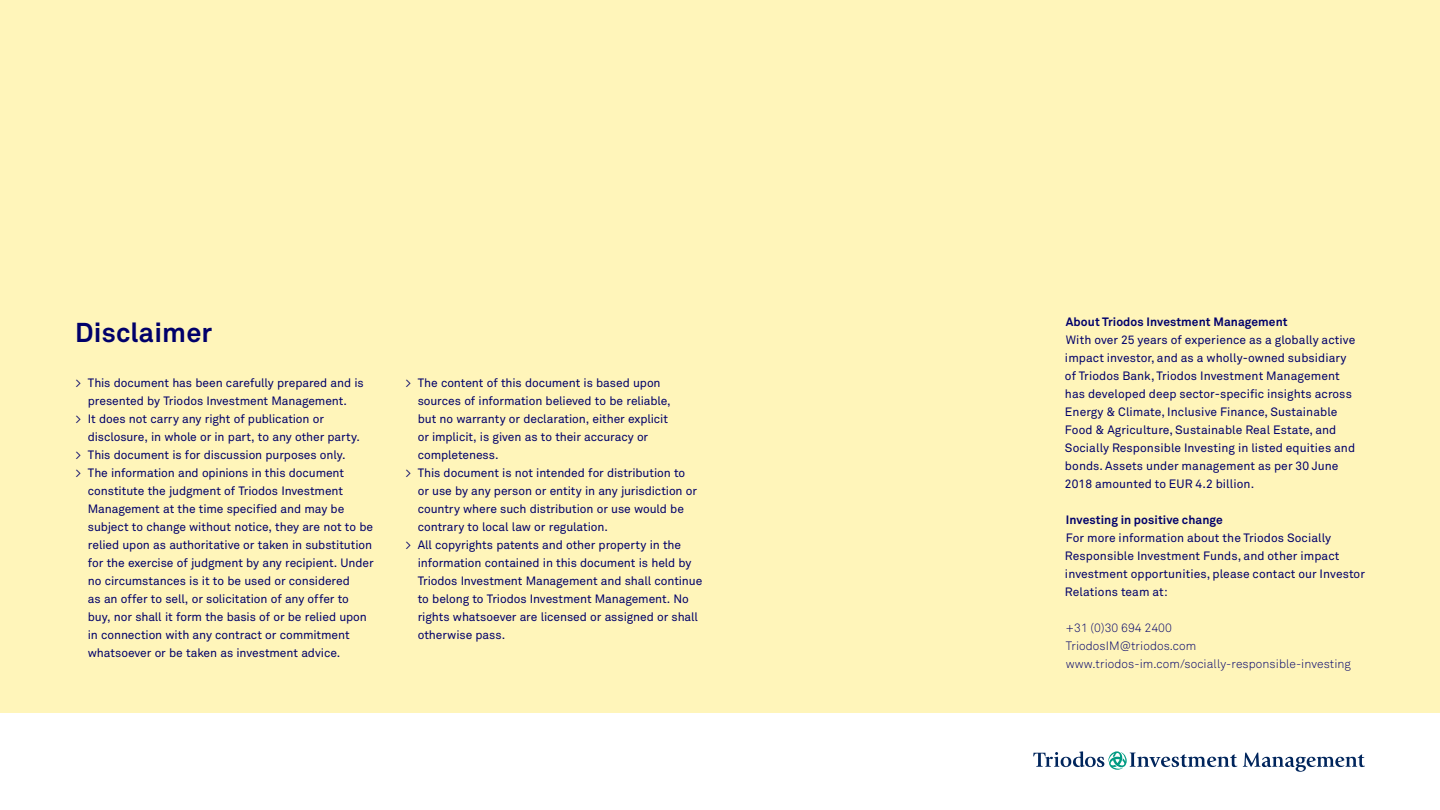
<style>
.page{position:relative;width:1440px;height:810px;background:#fff}
.page>*{position:absolute;margin:0;border:0;box-sizing:border-box;transform-origin:0 0}
.t1{font:700 27px "Akkurat Pro";letter-spacing:.005em;color:#00006a}
.t2{font:12px "Akkurat Pro";letter-spacing:-.01em;color:#00006a}
.t3{font:12px/18px "Akkurat Pro";letter-spacing:.005em;color:#00006b}
.t4{font:12px/18px "Akkurat Light Pro";letter-spacing:.005em;color:#00006b}
.t5{font:700 12px "Akkurat Pro";letter-spacing:.005em;color:#00006b}
</style>
<div class="page">
<div style="left:0;top:0;width:1440px;height:712px;background:#fff5ba"></div>
<svg style="left:1033px;top:751px;width:204px;height:19px"></svg>
<svg style="left:1243px;top:753px;width:122px;height:19px"></svg>
<h1 class="t1" style="left:75px;top:316px;width:138px">Disclaimer</h1>
<p class="t2" style="left:76px;top:376px;width:290px">&gt; This document has been carefully prepared and is</p>
<p class="t2" style="left:88px;top:394px;width:261px">presented by Triodos Investment Management.</p>
<p class="t2" style="left:76px;top:412px;width:250px">&gt; It does not carry any right of publication or</p>
<p class="t2" style="left:88px;top:430px;width:274px">disclosure, in whole or in part, to any other party.</p>
<p class="t2" style="left:76px;top:448px;width:271px">&gt; This document is for discussion purposes only.</p>
<p class="t2" style="left:76px;top:466px;width:270px">&gt; The information and opinions in this document</p>
<p class="t2" style="left:88px;top:484px;width:257px">constitute the judgment of Triodos Investment</p>
<p class="t2" style="left:88px;top:502px;width:258px">Management at the time specified and may be</p>
<p class="t2" style="left:88px;top:520px;width:287px">subject to change without notice, they are not to be</p>
<p class="t2" style="left:88px;top:538px;width:286px">relied upon as authoritative or taken in substitution</p>
<p class="t2" style="left:88px;top:556px;width:287px">for the exercise of judgment by any recipient. Under</p>
<p class="t2" style="left:88px;top:574px;width:263px">no circumstances is it to be used or considered</p>
<p class="t2" style="left:88px;top:592px;width:263px">as an offer to sell, or solicitation of any offer to</p>
<p class="t2" style="left:88px;top:610px;width:280px">buy, nor shall it form the basis of or be relied upon</p>
<p class="t2" style="left:88px;top:628px;width:263px">in connection with any contract or commitment</p>
<p class="t2" style="left:88px;top:646px;width:254px">whatsoever or be taken as investment advice.</p>
<p class="t2" style="left:405px;top:376px;width:257px">&gt; The content of this document is based upon</p>
<p class="t2" style="left:418px;top:394px;width:255px">sources of information believed to be reliable,</p>
<p class="t2" style="left:418px;top:412px;width:252px">but no warranty or declaration, either explicit</p>
<p class="t2" style="left:418px;top:430px;width:232px">or implicit, is given as to their accuracy or</p>
<p class="t2" style="left:418px;top:448px;width:82px">completeness.</p>
<p class="t2" style="left:405px;top:466px;width:281px">&gt; This document is not intended for distribution to</p>
<p class="t2" style="left:418px;top:484px;width:281px">or use by any person or entity in any jurisdiction or</p>
<p class="t2" style="left:418px;top:502px;width:268px">country where such distribution or use would be</p>
<p class="t2" style="left:418px;top:520px;width:192px">contrary to local law or regulation.</p>
<p class="t2" style="left:405px;top:538px;width:277px">&gt; All copyrights patents and other property in the</p>
<p class="t2" style="left:418px;top:556px;width:275px">information contained in this document is held by</p>
<p class="t2" style="left:418px;top:574px;width:286px">Triodos Investment Management and shall continue</p>
<p class="t2" style="left:418px;top:592px;width:273px">to belong to Triodos Investment Management. No</p>
<p class="t2" style="left:418px;top:610px;width:282px">rights whatsoever are licensed or assigned or shall</p>
<p class="t2" style="left:418px;top:628px;width:89px">otherwise pass.</p>
<p class="t5" style="left:1066px;top:315px;width:223px">About Triodos Investment Management</p>
<p class="t3" style="left:1065px;top:331px;width:292px">With over 25 years of experience as a globally active impact investor, and as a wholly-owned subsidiary of Triodos Bank, Triodos Investment Management has developed deep sector-specific insights across Energy &amp; Climate, Inclusive Finance, Sustainable Food &amp; Agriculture, Sustainable Real Estate, and Socially Responsible Investing in listed equities and bonds. Assets under management as per 30 June 2018 amounted to EUR 4.2 billion.</p>
<p class="t5" style="left:1066px;top:513px;width:158px">Investing in positive change</p>
<p class="t3" style="left:1065px;top:529px;width:302px">For more information about the Triodos Socially Responsible Investment Funds, and other impact investment opportunities, please contact our Investor Relations team at:</p>
<p class="t4" style="left:1066px;top:619px;width:287px">+31 (0)30 694 2400<br>TriodosIM@triodos.com www.triodos-im.com/socially-responsible-investing</p>
</div>
